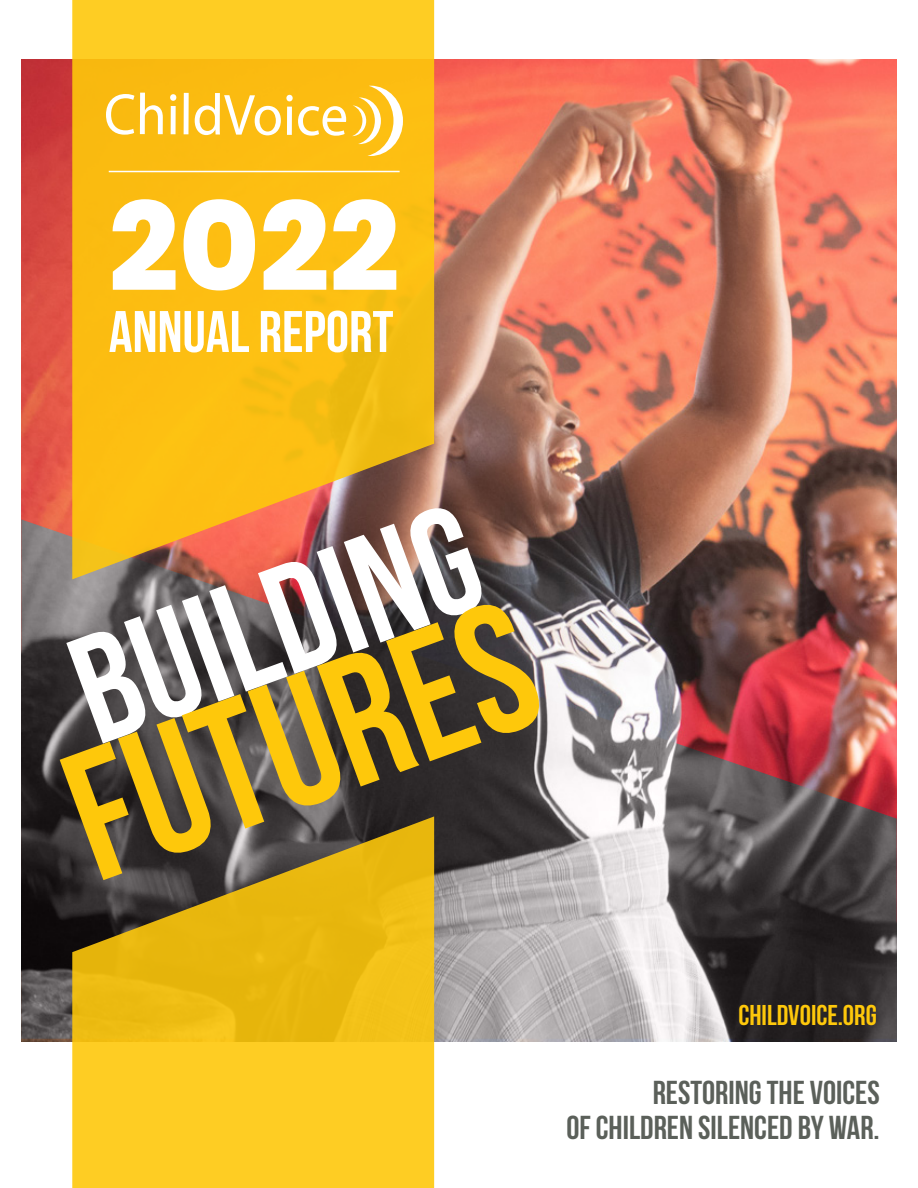
<style>
.page{position:relative;width:918px;height:1188px;background:#fff}
.page>*{position:absolute;margin:0;border:0;box-sizing:border-box;transform-origin:0 0}
.t1{font:700 183px "Bebas Neue";color:#fec80b}
.t2{font:700 153px "Bebas Neue";color:#fff}
.t3{font:800 123px "Poppins";color:#fff}
.t4{font:700 58.5px "Bebas Neue";color:#fff}
.t5{font:700 33px/35.5px "Bebas Neue";color:#5b605a;text-align:right}
.t6{font:700 28.5px "Bebas Neue";color:#fec80b}
</style>
<div class="page">
<img style="left:21px;top:60px;width:876px;height:981px">
<img style="left:21px;top:519px;width:876px;height:520px">
<svg style="left:72px;top:0;width:362px;height:579px;background:#f0b31c"></svg>
<svg style="left:72px;top:816px;width:362px;height:372px;background:#d3aa20"></svg>
<hr style="left:109px;top:171px;width:291px;height:1px;background:#fff">
<svg style="left:106px;top:94px;width:28px;height:41px"></svg>
<svg style="left:140px;top:93px;width:23px;height:41px"></svg>
<div style="left:171px;top:106px;width:5px;height:28px;background:#fff"></div>
<div style="left:170px;top:94px;width:6px;height:7px;background:#fff;border-radius:50%"></div>
<div style="left:184px;top:93px;width:5px;height:41px;background:#fff"></div>
<svg style="left:352px;top:86px;width:51px;height:70px"></svg>
<svg style="left:195px;top:93px;width:86px;height:42px"></svg>
<div style="left:287px;top:107px;width:5px;height:28px;background:#fff"></div>
<div style="left:286px;top:95px;width:7px;height:6px;background:#fff;border-radius:50%"></div>
<svg style="left:298px;top:106px;width:48px;height:30px"></svg>
<h3 class="t3" style="left:109px;top:177px;width:292px">2022</h3>
<h3 class="t4" style="left:109px;top:300px;width:286px">ANNUAL REPORT</h3>
<h2 class="t2" style="left:50px;top:617px;width:422px;rotate:-20deg">BUILDING</h2>
<h1 class="t1" style="left:41px;top:729px;width:485px;rotate:-20deg">FUTURES</h1>
<p class="t6" style="left:738px;top:999px;width:140px">CHILDVOICE.ORG</p>
<p class="t5" style="left:566px;top:1074px;width:315px">RESTORING THE VOICES<br>OF CHILDREN SILENCED BY WAR.</p>
</div>
